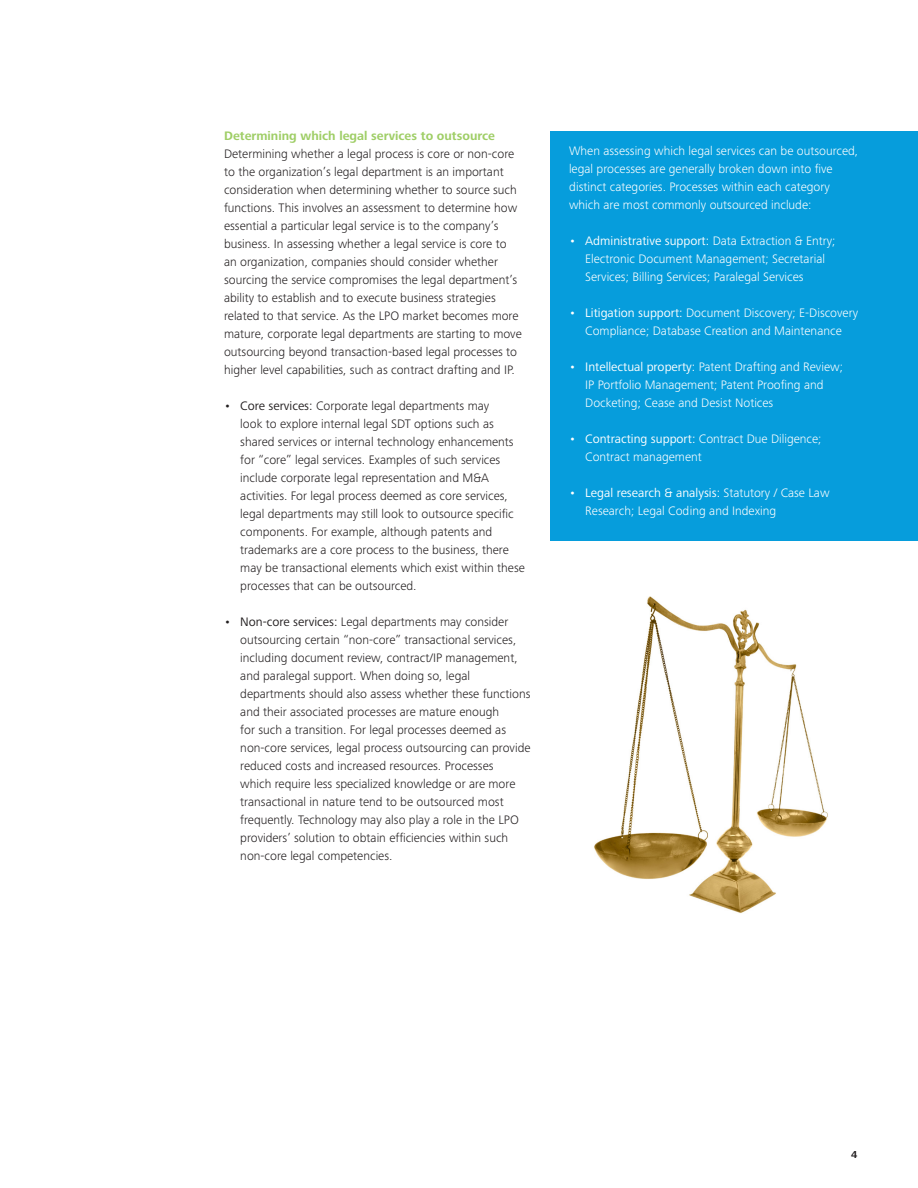
<style>
.page{position:relative;width:918px;height:1188px;background:#fff}
.page>*{position:absolute;margin:0;border:0;box-sizing:border-box;transform-origin:0 0}
.Body_copy{font:300 12.75px/18px "Frutiger Next Pro";color:#231f20}
.Body_copy-2{font:300 12.75px/18px "Frutiger Next Pro";color:#fff}
.Subhead_style__B_sub{font:700 12.75px "Frutiger Next Pro";color:#9fce66}
.Caption_style__Capti{font:700 10.5px "Frutiger Next Pro";color:#231f20}
.s1{font-weight:400}
</style>
<div class="page">
<div style="left:551px;top:132px;width:367px;height:409px;background:#069ddc"></div>
<img style="left:594px;top:596px;width:234px;height:317px">
<p class="Subhead_style__B_sub" style="left:224px;top:129px;width:272px">Determining which legal services to outsource</p>
<p class="Body_copy" style="left:224px;top:145px;width:299px">Determining whether a legal process is core or non-core to the organization’s legal department is an important consideration when determining whether to source such functions. This involves an assessment to determine how essential a particular legal service is to the company’s business. In assessing whether a legal service is core to an organization, companies should consider whether sourcing the service compromises the legal department’s ability to establish and to execute business strategies related to that service. As the LPO market becomes more mature, corporate legal departments are starting to move outsourcing beyond transaction-based legal processes to higher level capabilities, such as contract drafting and IP.</p>
<p class="Body_copy" style="left:240px;top:397px;width:286px;text-indent:-16px"><span class="s1">• Core services:</span> Corporate legal departments may<br>look to explore internal legal SDT options such as shared services or internal technology enhancements for “core” legal services. Examples of such services include corporate legal representation and M&amp;A activities. For legal process deemed as core services, legal departments may still look to outsource specific components. For example, although patents and trademarks are a core process to the business, there may be transactional elements which exist within these processes that can be outsourced.</p>
<p class="Body_copy" style="left:240px;top:613px;width:292px;text-indent:-16px"><span class="s1">• Non-core services:</span> Legal departments may consider outsourcing certain “non-core” transactional services, including document review, contract/IP management, and paralegal support. When doing so, legal departments should also assess whether these functions and their associated processes are mature enough<br>for such a transition. For legal processes deemed as non-core services, legal process outsourcing can provide reduced costs and increased resources. Processes<br>which require less specialized knowledge or are more transactional in nature tend to be outsourced most frequently. Technology may also play a role in the LPO providers’ solution to obtain efficiencies within such non-core legal competencies.</p>
<p class="Body_copy-2" style="left:569px;top:142px;width:291px">When assessing which legal services can be outsourced, legal processes are generally broken down into five distinct categories. Processes within each category which are most commonly outsourced include:</p>
<p class="Body_copy-2" style="left:585px;top:232px;width:252px;text-indent:-16px"><span class="s1">• Administrative support:</span> Data Extraction &amp; Entry;<br>Electronic Document Management; Secretarial<br>Services; Billing Services; Paralegal Services</p>
<p class="Body_copy-2" style="left:569px;top:304px;width:291px;text-align:center"><span class="s1">• Litigation support:</span> Document Discovery; E-Discovery<br>Compliance; Database Creation and Maintenance</p>
<p class="Body_copy-2" style="left:585px;top:358px;width:259px;text-indent:-16px"><span class="s1">• Intellectual property:</span> Patent Drafting and Review;<br>IP Portfolio Management; Patent Proofing and<br>Docketing; Cease and Desist Notices</p>
<p class="Body_copy-2" style="left:585px;top:430px;width:238px;text-indent:-16px"><span class="s1">• Contracting support:</span> Contract Due Diligence;<br>Contract management</p>
<p class="Body_copy-2" style="left:585px;top:484px;width:246px;text-indent:-16px"><span class="s1">• Legal research &amp; analysis:</span> Statutory / Case Law<br>Research; Legal Coding and Indexing</p>
<p class="Caption_style__Capti" style="left:851px;top:1148px;width:8px">4</p>
</div>
